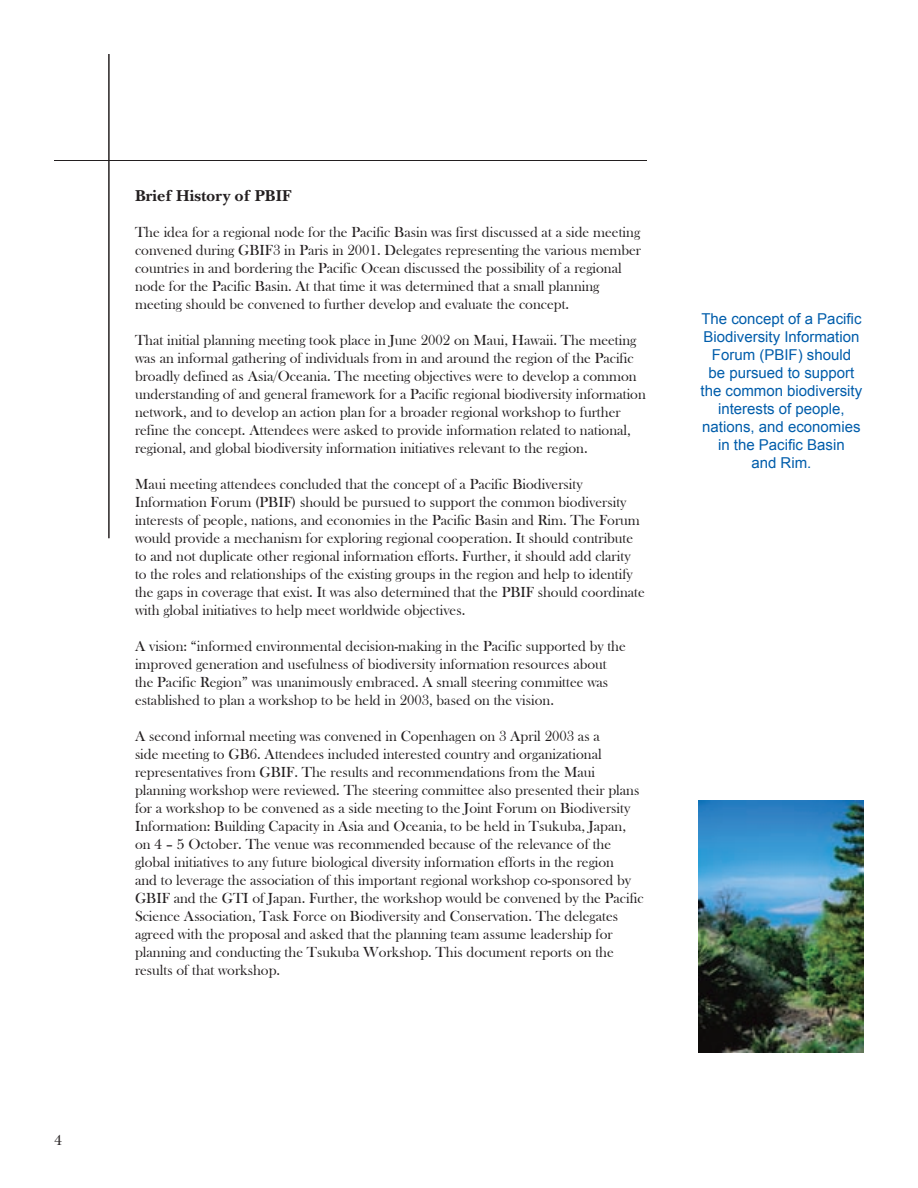
<style>
.page{position:relative;width:918px;height:1188px;background:#fff}
.page>*{position:absolute;margin:0;border:0;box-sizing:border-box;transform-origin:0 0}
.t1{font:700 16.5px "New Baskerville";color:#231f20}
.t2{font:15px/18px "Bask Old Face";color:#231f20}
.t3{font:15px/18px "Arial";color:#015dab;text-align:center}
.t4{font:15px "New Baskerville";color:#231f20}
.s1{font-family:"New Baskerville"}
</style>
<div class="page">
<hr style="left:54px;top:160px;width:593px;height:1px;background:#231f20">
<hr style="left:109px;top:54px;width:1px;height:484px;background:#231f20">
<img style="left:699px;top:801px;width:165px;height:251px">
<p class="t4" style="left:54px;top:1131px;width:9px">4</p>
<p class="t1" style="left:135px;top:186px;width:158px">Brief History of PBIF</p>
<p class="t2" style="left:135px;top:223px;width:508px">The idea for a regional node for the Pacific Basin was first discussed at a side meeting convened during GBIF3 in Paris in 2001. Delegates representing the various member countries in and bordering the Pacific Ocean discussed the possibility of a regional node for the Pacific Basin. At that time it was determined that a small planning meeting should be convened to further develop and evaluate the concept.</p>
<p class="t2" style="left:135px;top:331px;width:512px">That initial planning meeting took place in June 2002 on Maui, Hawaii. The meeting was an informal gathering of individuals from in and around the region of the Pacific broadly defined as Asia/Oceania. The meeting objectives were to develop a common understanding of and general framework for a Pacific regional biodiversity information network, and to develop an action plan for a broader regional workshop to further refine the concept. Attendees were asked to provide information related to national, regional, and global biodiversity information initiatives relevant to the region.</p>
<p class="t2" style="left:135px;top:475px;width:511px">Maui meeting attendees concluded that the concept of a Pacific Biodiversity Information Forum (PBIF) should be pursued to support the common biodiversity interests of people, nations, and economies in the Pacific Basin and Rim. The Forum would provide a mechanism for exploring regional cooperation. It should contribute to and not duplicate other regional information efforts. Further, it should add clarity to the roles and relationships of the existing groups in the region and help to identify the gaps in coverage that exist. It was also determined that the PBIF should coordinate with global initiatives to help meet worldwide objectives.</p>
<p class="t2" style="left:135px;top:637px;width:492px">A vision: “informed environmental decision-making in the Pacific supported by the improved generation and usefulness of biodiversity information resources about the Pacific Region” was unanimously embraced. A small steering committee was established to plan a workshop to be held in 2003, based on the vision.</p>
<p class="t2" style="left:135px;top:727px;width:510px">A second informal meeting was convened in Copenhagen on 3 April 2003 as a<br>side meeting to GB6. Attendees included interested country and organizational representatives from GBIF. The results and recommendations from the Maui planning workshop were reviewed. The steering committee also presented their plans for a workshop to be convened as a side meeting to the Joint Forum on Biodiversity Information: Building Capacity in Asia and Oceania, to be held in Tsukuba, Japan, on <span class="s1">4</span> – <span class="s1">5</span> October. The venue was recommended because of the relevance of the global initiatives to any future biological diversity information efforts in the region<br>and to leverage the association of this important regional workshop co-sponsored by GBIF and the GTI of Japan. Further, the workshop would be convened by the Pacific Science Association, Task Force on Biodiversity and Conservation. The delegates agreed with the proposal and asked that the planning team assume leadership for planning and conducting the Tsukuba Workshop. This document reports on the results of that workshop.</p>
<p class="t3" style="left:701px;top:310px;width:163px">The concept of a Pacific<br>Biodiversity Information<br>Forum (PBIF) should<br>be pursued to support the common biodiversity interests of people, nations, and economies in the Pacific Basin<br>and Rim.</p>
</div>
